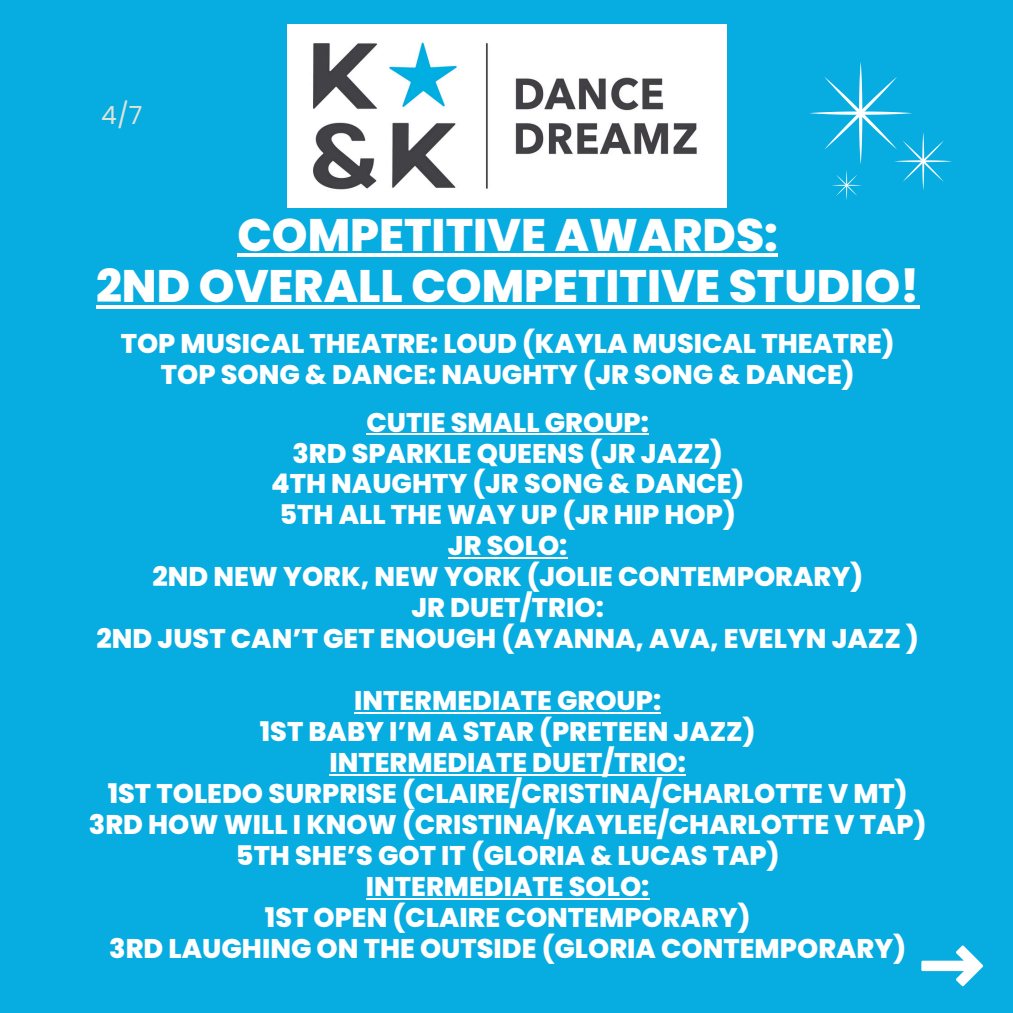
<style>
.page{position:relative;width:1013px;height:1013px;background:#fff}
.page>*{position:absolute;margin:0;border:0;box-sizing:border-box;transform-origin:0 0}
.t1{font:800 45.5px/51.5px "Poppins";color:#fff;text-align:center}
.t2{font:800 27px/31px "Poppins";color:#fff;text-align:center}
.t3{font:25px "Poppins";color:#e0e3d7}
</style>
<div class="page">
<div style="left:0;top:0;width:1012px;height:1012px;background:#07ace0"></div>
<svg style="left:809px;top:62px;width:143px;height:138px"></svg>
<svg style="left:921px;top:945px;width:62px;height:41px"></svg>
<hr style="left:237px;top:253px;width:541px;height:4px;background:#fff">
<hr style="left:96px;top:305px;width:823px;height:4px;background:#fff">
<hr style="left:366px;top:433px;width:85px;height:2px;background:#fff">
<hr style="left:451px;top:433px;width:198px;height:2px;background:#fff">
<hr style="left:448px;top:557px;width:119px;height:2px;background:#fff">
<hr style="left:354px;top:712px;width:307px;height:2px;background:#fff">
<hr style="left:329px;top:774px;width:357px;height:1px;background:#fff">
<hr style="left:366px;top:897px;width:283px;height:2px;background:#fff">
<img style="left:287px;top:24px;width:439px;height:184px">
<p class="t3" style="left:101px;top:98px;width:43px">4/7</p>
<p class="t1" style="left:96px;top:209px;width:824px">COMPETITIVE AWARDS:<br>2ND OVERALL COMPETITIVE STUDIO!</p>
<p class="t2" style="left:121px;top:328px;width:775px">TOP MUSICAL THEATRE: LOUD (KAYLA MUSICAL THEATRE)<br>TOP SONG &amp; DANCE: NAUGHTY (JR SONG &amp; DANCE)</p>
<h1 class="t2" style="left:97px;top:406px;width:823px">CUTIE SMALL GROUP:<br>3RD SPARKLE QUEENS (JR JAZZ)<br>4TH NAUGHTY (JR SONG &amp; DANCE)<br>5TH ALL THE WAY UP (JR HIP HOP)<br>JR SOLO:<br>2ND NEW YORK, NEW YORK (JOLIE CONTEMPORARY)<br>JR DUET/TRIO:<br>2ND JUST CAN’T GET ENOUGH (AYANNA, AVA, EVELYN JAZZ )</h1>
<h2 class="t2" style="left:89px;top:685px;width:839px">INTERMEDIATE GROUP:<br>1ST BABY I’M A STAR (PRETEEN JAZZ)<br>INTERMEDIATE DUET/TRIO:<br>1ST TOLEDO SURPRISE (CLAIRE/CRISTINA/CHARLOTTE V MT)<br>3RD HOW WILL I KNOW (CRISTINA/KAYLEE/CHARLOTTE V TAP)<br>5TH SHE’S GOT IT (GLORIA &amp; LUCAS TAP)<br>INTERMEDIATE SOLO:<br>1ST OPEN (CLAIRE CONTEMPORARY)<br>3RD LAUGHING ON THE OUTSIDE (GLORIA CONTEMPORARY)</h2>
</div>
